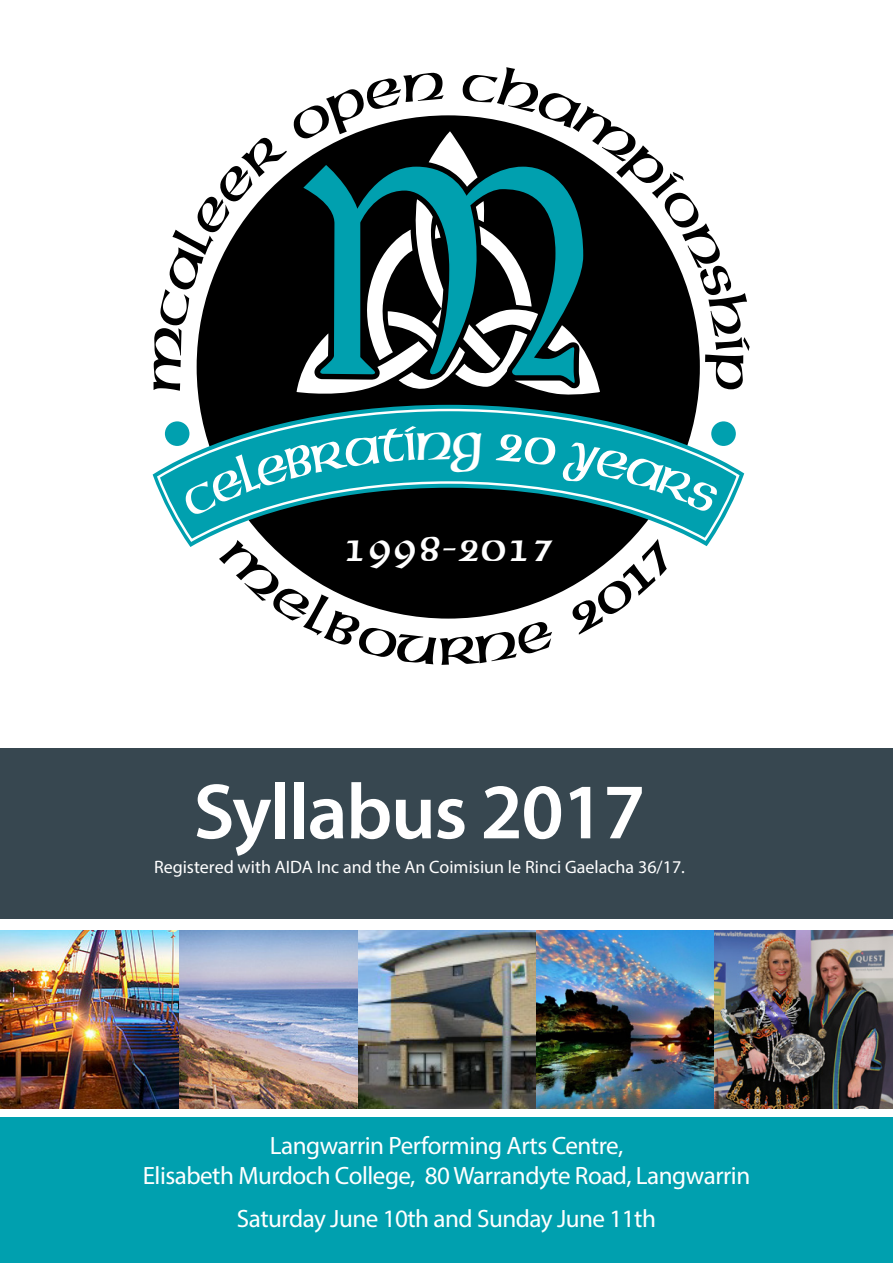
<style>
.page{position:relative;width:893px;height:1263px;background:#fff}
.page>*{position:absolute;margin:0;border:0;box-sizing:border-box;transform-origin:0 0}
.t1{font:600 79.2px "Myriad Pro";letter-spacing:-.02em;color:#fff}
.t2{font:42.6px "American Uncial Normal";letter-spacing:.02em;color:#fff;scale:.86 1}
.t3{font:25.2px/30px "Myriad Pro";letter-spacing:-.02em;color:#fff;text-align:center}
.t4{font:18px "Myriad Pro";color:#fff}
</style>
<div class="page">
<svg style="left:153px;top:405px;width:591px;height:142px"></svg>
<svg style="left:155px;top:408px;width:586px;height:135px"></svg>
<div style="left:0;top:1118px;width:893px;height:145px;background:#00a0af"></div>
<div style="left:0;top:748px;width:893px;height:171px;background:#374750"></div>
<img style="left:0;top:930px;width:893px;height:179px">
<svg style="left:219px;top:539px;width:337px;height:80px"></svg>
<svg style="left:566px;top:538px;width:112px;height:52px"></svg>
<svg style="left:196px;top:115px;width:504px;height:284px"></svg>
<svg style="left:181px;top:425px;width:301px;height:92px;background:#0d8590"></svg>
<svg style="left:496px;top:433px;width:223px;height:81px;background:#0f919d"></svg>
<h2 class="t2" style="left:343px;top:530px;width:250px">1998-2017</h2>
<h1 class="t1" style="left:194px;top:761px;width:453px">Syllabus 2017</h1>
<p class="t4" style="left:154px;top:856px;width:532px">Registered with AIDA Inc and the An Coimisiun le Rinci Gaelacha 36/17.</p>
<p class="t3" style="left:143px;top:1130px;width:609px">Langwarrin Performing Arts Centre,<br>Elisabeth Murdoch College, 80 Warrandyte Road, Langwarrin</p>
<p class="t3" style="left:237px;top:1203px;width:421px">Saturday June 10th and Sunday June 11th</p>
</div>
